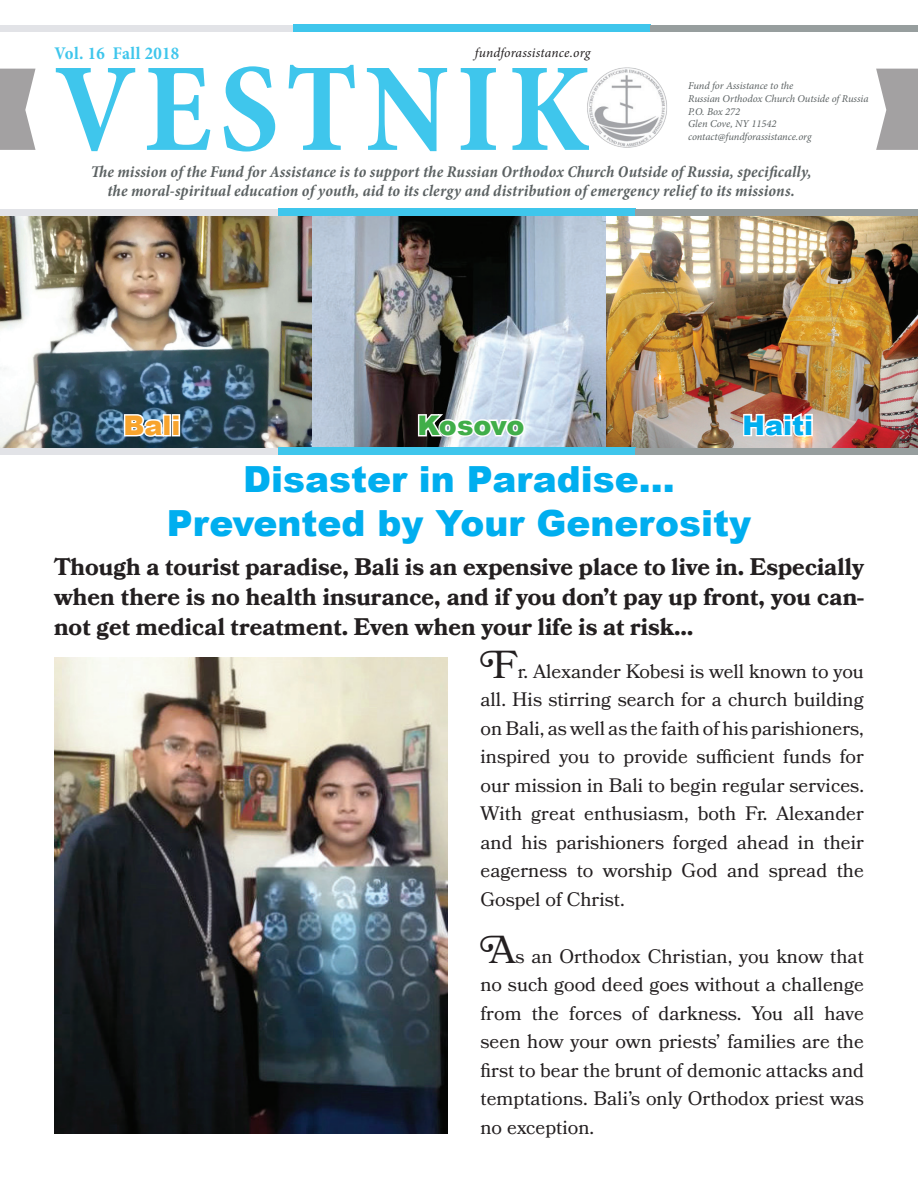
<style>
.page{position:relative;width:918px;height:1188px;background:#fff}
.page>*{position:absolute;margin:0;border:0;box-sizing:border-box;transform-origin:0 0}
.t1{font:700 condensed 127.5px "Minion Pro";letter-spacing:.06em;color:#3fc6ec}
.t2{font:900 36px "Arial";color:#00aeef}
.t3{font:900 27px "Arial";letter-spacing:-.025em;color:#40ae49}
.t4{font:900 27px "Arial";color:#00aeef}
.t5{font:900 27px "Arial";color:#f8a42d}
.t6{font:700 24px/30px "Bookmania";color:#231f20;text-align:justify}
.t7{font:19.5px/28.5px "Bookmania";color:#231f20;text-align:justify}
.t8{font:700 condensed 18px "Minion Pro";letter-spacing:.02em;color:#3fc6ec}
.t9{font:italic 700 condensed 16.5px "Minion Pro";letter-spacing:.005em;color:#5c6263}
.t10{font:italic 13.5px "Minion Pro";letter-spacing:.01em;color:#231f20}
.t11{font:italic 10.5px "Minion Pro";letter-spacing:-.01em;color:#5c6263}
.s1{font-size:39px}
</style>
<div class="page">
<img style="left:0;top:216px;width:918px;height:232px">
<div style="left:0;top:25px;width:293px;height:6px;background:#e2e3e7"></div>
<div style="left:293px;top:25px;width:357px;height:7px;background:#3fc6ec"></div>
<div style="left:650px;top:25px;width:268px;height:6px;background:#979e9e"></div>
<svg style="left:876px;top:69px;width:42px;height:81px;background:#aeacad"></svg>
<svg style="left:0;top:69px;width:36px;height:81px;background:#b1afb0"></svg>
<div style="left:0;top:209px;width:278px;height:7px;background:#e2e3e7"></div>
<div style="left:278px;top:209px;width:357px;height:7px;background:#3fc6ec"></div>
<div style="left:635px;top:209px;width:283px;height:7px;background:#979e9e"></div>
<div style="left:0;top:448px;width:278px;height:6px;background:#e2e3e7"></div>
<div style="left:278px;top:448px;width:357px;height:7px;background:#3fc6ec"></div>
<div style="left:635px;top:448px;width:283px;height:6px;background:#979e9e"></div>
<svg style="left:416px;top:413px;width:111px;height:27px"></svg>
<svg style="left:123px;top:412px;width:59px;height:27px"></svg>
<img style="left:587px;top:67px;width:81px;height:81px;border-radius:40px">
<img style="left:54px;top:658px;width:393px;height:476px">
<svg style="left:742px;top:411px;width:72px;height:28px"></svg>
<p class="t8" style="left:55px;top:41px;width:126px">Vol. 16 Fall 2018</p>
<p class="t10" style="left:475px;top:44px;width:117px">fundforassistance.org</p>
<p class="t1" style="left:55px;top:21px;width:536px">VESTNIK</p>
<p class="t11" style="left:688px;top:79px;width:107px">Fund for Assistance to the</p>
<p class="t11" style="left:688px;top:92px;width:182px">Russian Orthodox Church Outside of Russia</p>
<p class="t11" style="left:688px;top:104px;width:54px">P.O. Box 272</p>
<p class="t11" style="left:688px;top:117px;width:90px">Glen Cove, NY 11542</p>
<p class="t11" style="left:688px;top:129px;width:125px">contact@fundforassistance.org</p>
<p class="t9" style="left:91px;top:160px;width:722px">The mission of the Fund for Assistance is to support the Russian Orthodox Church Outside of Russia, specifically,</p>
<p class="t9" style="left:107px;top:180px;width:689px">the moral-spiritual education of youth, aid to its clergy and distribution of emergency relief to its missions.</p>
<p class="t4" style="left:743px;top:406px;width:72px">Haiti</p>
<p class="t5" style="left:124px;top:406px;width:58px">Bali</p>
<p class="t3" style="left:417px;top:406px;width:108px">Kosovo</p>
<p class="t2" style="left:243px;top:453px;width:433px">Disaster in Paradise…</p>
<p class="t2" style="left:167px;top:497px;width:586px">Prevented by Your Generosity</p>
<p class="t6" style="left:54px;top:552px;width:812px">Though a tourist paradise, Bali is an expensive place to live in. Especially when there is no health insurance, and if you don’t pay up front, you can&shy;not get medical treatment. Even when your life is at risk…</p>
<p class="t7" style="left:480px;top:657px;width:385px"><span class="s1">F</span>r. Alexander Kobesi is well known to you all. His stirring search for a church building on Bali, as well as the faith of his parishioners, inspired you to provide sufficient funds for our mission in Bali to begin regular services.<br>With great enthusiasm, both Fr. Alexander and his parishioners forged ahead in their eagerness to worship God and spread the Gospel of Christ.</p>
<p class="t7" style="left:480px;top:942px;width:385px"><span class="s1">A</span>s an Orthodox Christian, you know that no such good deed goes without a challenge from the forces of darkness. You all have seen how your own priests’ families are the first to bear the brunt of demonic attacks and temptations. Bali’s only Orthodox priest was no exception.</p>
</div>
